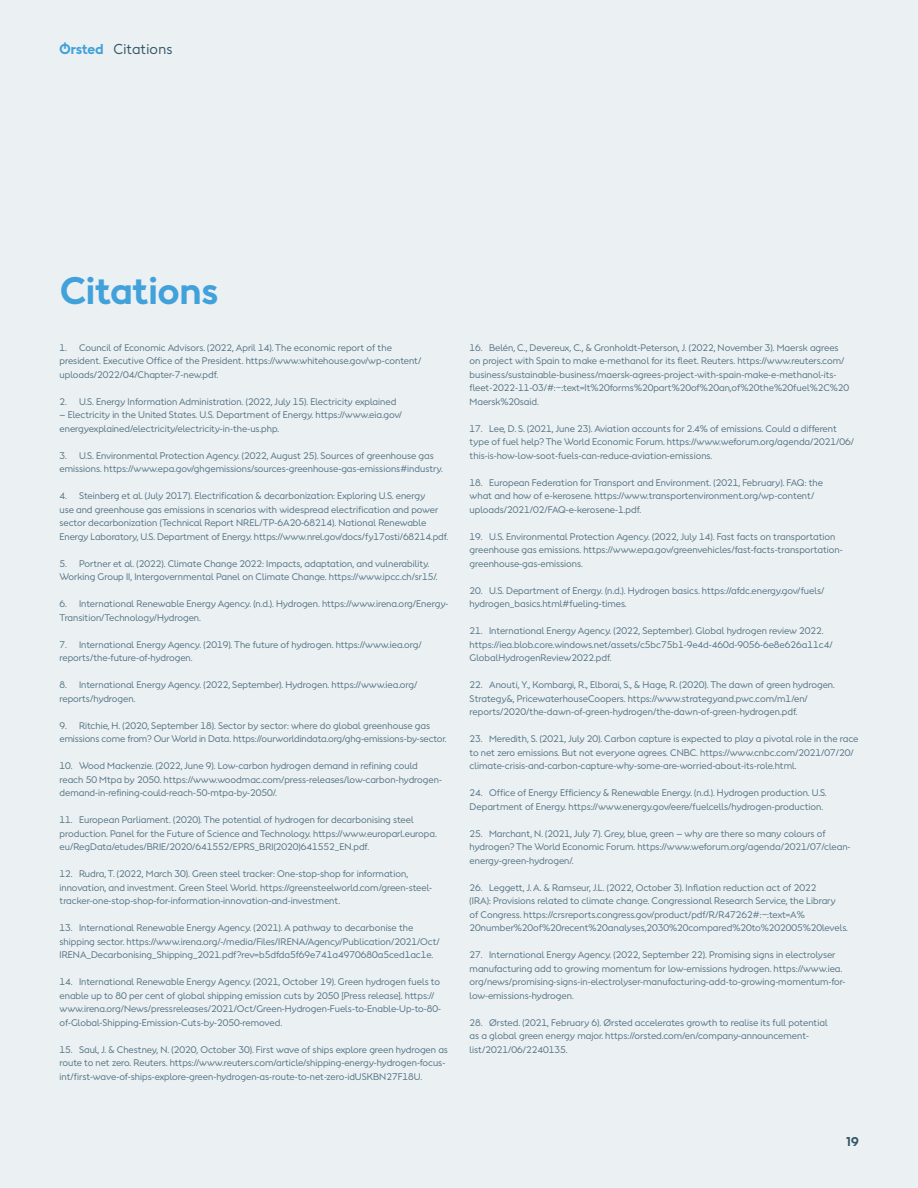
<style>
.page{position:relative;width:918px;height:1188px;background:#ebf0f3}
.page>*{position:absolute;margin:0;border:0;box-sizing:border-box;transform-origin:0 0}
.t1{font:700 36px "Orsted Sans";color:#41a1da}
.t2{font:13.5px "Orsted Sans";letter-spacing:.01em;color:#325565}
.t3{font:700 12px "Orsted Sans";color:#325565}
.t4{font:9px/13.5px "Orsted Sans";color:#537383}
</style>
<div class="page">
<h2 class="t2" style="left:113px;top:40px;width:61px">Citations</h2>
<h1 class="t1" style="left:60px;top:267px;width:160px">Citations</h1>
<p class="t4" style="left:60px;top:340px;width:363px">1. Council of Economic Advisors. (2022, April 14). The economic report of the president. Executive Office of the President. https://www.whitehouse.gov/wp-content/ uploads/2022/04/Chapter-7-new.pdf.</p>
<p class="t4" style="left:60px;top:394px;width:338px">2. U.S. Energy Information Administration. (2022, July 15). Electricity explained</p>
<p class="t4" style="left:60px;top:408px;width:344px">– Electricity in the United States. U.S. Department of Energy. https://www.eia.gov/ energyexplained/electricity/electricity-in-the-us.php.</p>
<p class="t4" style="left:60px;top:448px;width:385px">3. U.S. Environmental Protection Agency. (2022, August 25). Sources of greenhouse gas emissions. https://www.epa.gov/ghgemissions/sources-greenhouse-gas-emissions#industry.</p>
<p class="t4" style="left:60px;top:489px;width:390px">4. Steinberg et al. (July 2017). Electrification &amp; decarbonization: Exploring U.S. energy<br>use and greenhouse gas emissions in scenarios with widespread electrification and power sector decarbonization (Technical Report NREL/TP-6A20-68214). National Renewable Energy Laboratory, U.S. Department of Energy. https://www.nrel.gov/docs/fy17osti/68214.pdf.</p>
<p class="t4" style="left:60px;top:556px;width:379px">5. Portner et al. (2022). Climate Change 2022: Impacts, adaptation, and vulnerability.<br>Working Group II, Intergovernmental Panel on Climate Change. https://www.ipcc.ch/sr15/.</p>
<p class="t4" style="left:60px;top:597px;width:390px">6. International Renewable Energy Agency. (n.d.). Hydrogen. https://www.irena.org/Energy-<br>Transition/Technology/Hydrogen.</p>
<p class="t4" style="left:60px;top:637px;width:364px">7. International Energy Agency. (2019). The future of hydrogen. https://www.iea.org/ reports/the-future-of-hydrogen.</p>
<p class="t4" style="left:60px;top:678px;width:360px">8. International Energy Agency. (2022, September). Hydrogen. https://www.iea.org/ reports/hydrogen.</p>
<p class="t4" style="left:60px;top:718px;width:389px">9. Ritchie, H. (2020, September 18). Sector by sector: where do global greenhouse gas emissions come from? Our World in Data. https://ourworldindata.org/ghg-emissions-by-sector.</p>
<p class="t4" style="left:60px;top:759px;width:384px">10. Wood Mackenzie. (2022, June 9). Low-carbon hydrogen demand in refining could reach 50 Mtpa by 2050. https://www.woodmac.com/press-releases/low-carbon-hydrogen&shy;demand-in-refining-could-reach-50-mtpa-by-2050/.</p>
<p class="t4" style="left:60px;top:813px;width:379px">11. European Parliament. (2020). The potential of hydrogen for decarbonising steel production. Panel for the Future of Science and Technology. https://www.europarl.europa. eu/RegData/etudes/BRIE/2020/641552/EPRS_BRI(2020)641552_EN.pdf.</p>
<p class="t4" style="left:60px;top:867px;width:374px">12. Rudra, T. (2022, March 30). Green steel tracker: One-stop-shop for information, innovation, and investment. Green Steel World. https://greensteelworld.com/green-steel&shy;tracker-one-stop-shop-for-information-innovation-and-investment.</p>
<p class="t4" style="left:60px;top:921px;width:382px">13. International Renewable Energy Agency. (2021). A pathway to decarbonise the shipping sector. https://www.irena.org/-/media/Files/IRENA/Agency/Publication/2021/Oct/<br>IRENA_Decarbonising_Shipping_2021.pdf?rev=b5dfda5f69e741a4970680a5ced1ac1e.</p>
<p class="t4" style="left:60px;top:975px;width:383px">14. International Renewable Energy Agency. (2021, October 19). Green hydrogen fuels to enable up to 80 per cent of global shipping emission cuts by 2050 [Press release]. https:// www.irena.org/News/pressreleases/2021/Oct/Green-Hydrogen-Fuels-to-Enable-Up-to-80- of-Global-Shipping-Emission-Cuts-by-2050-removed.</p>
<p class="t4" style="left:60px;top:1042px;width:390px">15. Saul, J. &amp; Chestney, N. (2020, October 30). First wave of ships explore green hydrogen as route to net zero. Reuters. https://www.reuters.com/article/shipping-energy-hydrogen-focus&shy;int/first-wave-of-ships-explore-green-hydrogen-as-route-to-net-zero-idUSKBN27F18U.</p>
<p class="t4" style="left:470px;top:340px;width:381px">16. Belén, C., Devereux, C., &amp; Gronholdt-Peterson, J. (2022, November 3). Maersk agrees on project with Spain to make e-methanol for its fleet. Reuters. https://www.reuters.com/ business/sustainable-business/maersk-agrees-project-with-spain-make-e-methanol-its&shy;fleet-2022-11-03/#:~:text=It%20forms%20part%20of%20an,of%20the%20fuel%2C%20<br>Maersk%20said.</p>
<p class="t4" style="left:470px;top:421px;width:386px">17. Lee, D. S. (2021, June 23). Aviation accounts for 2.4% of emissions. Could a different type of fuel help? The World Economic Forum. https://www.weforum.org/agenda/2021/06/ this-is-how-low-soot-fuels-can-reduce-aviation-emissions.</p>
<p class="t4" style="left:470px;top:475px;width:355px">18. European Federation for Transport and Environment. (2021, February). FAQ: the what and how of e-kerosene. https://www.transportenvironment.org/wp-content/ uploads/2021/02/FAQ-e-kerosene-1.pdf.</p>
<p class="t4" style="left:470px;top:529px;width:375px">19. U.S. Environmental Protection Agency. (2022, July 14). Fast facts on transportation greenhouse gas emissions. https://www.epa.gov/greenvehicles/fast-facts-transportation&shy;greenhouse-gas-emissions.</p>
<p class="t4" style="left:470px;top:583px;width:356px">20. U.S. Department of Energy. (n.d.). Hydrogen basics. https://afdc.energy.gov/fuels/ hydrogen_basics.html#fueling-times.</p>
<p class="t4" style="left:470px;top:624px;width:365px">21. International Energy Agency. (2022, September). Global hydrogen review 2022. https://iea.blob.core.windows.net/assets/c5bc75b1-9e4d-460d-9056-6e8e626a11c4/<br>GlobalHydrogenReview2022.pdf.</p>
<p class="t4" style="left:470px;top:678px;width:367px">22. Anouti, Y., Kombargi, R., Elborai, S., &amp; Hage, R. (2020). The dawn of green hydrogen.<br>Strategy&amp;, PricewaterhouseCoopers. https://www.strategyand.pwc.com/m1/en/ reports/2020/the-dawn-of-green-hydrogen/the-dawn-of-green-hydrogen.pdf.</p>
<p class="t4" style="left:470px;top:732px;width:390px">23. Meredith, S. (2021, July 20). Carbon capture is expected to play a pivotal role in the race to net zero emissions. But not everyone agrees. CNBC. https://www.cnbc.com/2021/07/20/ climate-crisis-and-carbon-capture-why-some-are-worried-about-its-role.html.</p>
<p class="t4" style="left:470px;top:786px;width:359px">24. Office of Energy Efficiency &amp; Renewable Energy. (n.d.). Hydrogen production. U.S.<br>Department of Energy. https://www.energy.gov/eere/fuelcells/hydrogen-production.</p>
<p class="t4" style="left:470px;top:826px;width:382px">25. Marchant, N. (2021, July 7). Grey, blue, green – why are there so many colours of hydrogen? The World Economic Forum. https://www.weforum.org/agenda/2021/07/clean&shy;energy-green-hydrogen/.</p>
<p class="t4" style="left:470px;top:880px;width:380px">26. Leggett, J. A. &amp; Ramseur, J.L. (2022, October 3). Inflation reduction act of 2022<br>(IRA): Provisions related to climate change. Congressional Research Service, the Library<br>of Congress. https://crsreports.congress.gov/product/pdf/R/R47262#:~:text=A% 20number%20of%20recent%20analyses,2030%20compared%20to%202005%20levels.</p>
<p class="t4" style="left:470px;top:948px;width:377px">27. International Energy Agency. (2022, September 22). Promising signs in electrolyser manufacturing add to growing momentum for low-emissions hydrogen. https://www.iea. org/news/promising-signs-in-electrolyser-manufacturing-add-to-growing-momentum-for&shy;low-emissions-hydrogen.</p>
<p class="t4" style="left:470px;top:1015px;width:360px">28. Ørsted. (2021, February 6). Ørsted accelerates growth to realise its full potential as a global green energy major. https://orsted.com/en/company-announcement&shy;list/2021/06/2240135.</p>
<h3 class="t3" style="left:846px;top:1134px;width:14px">19</h3>
</div>
